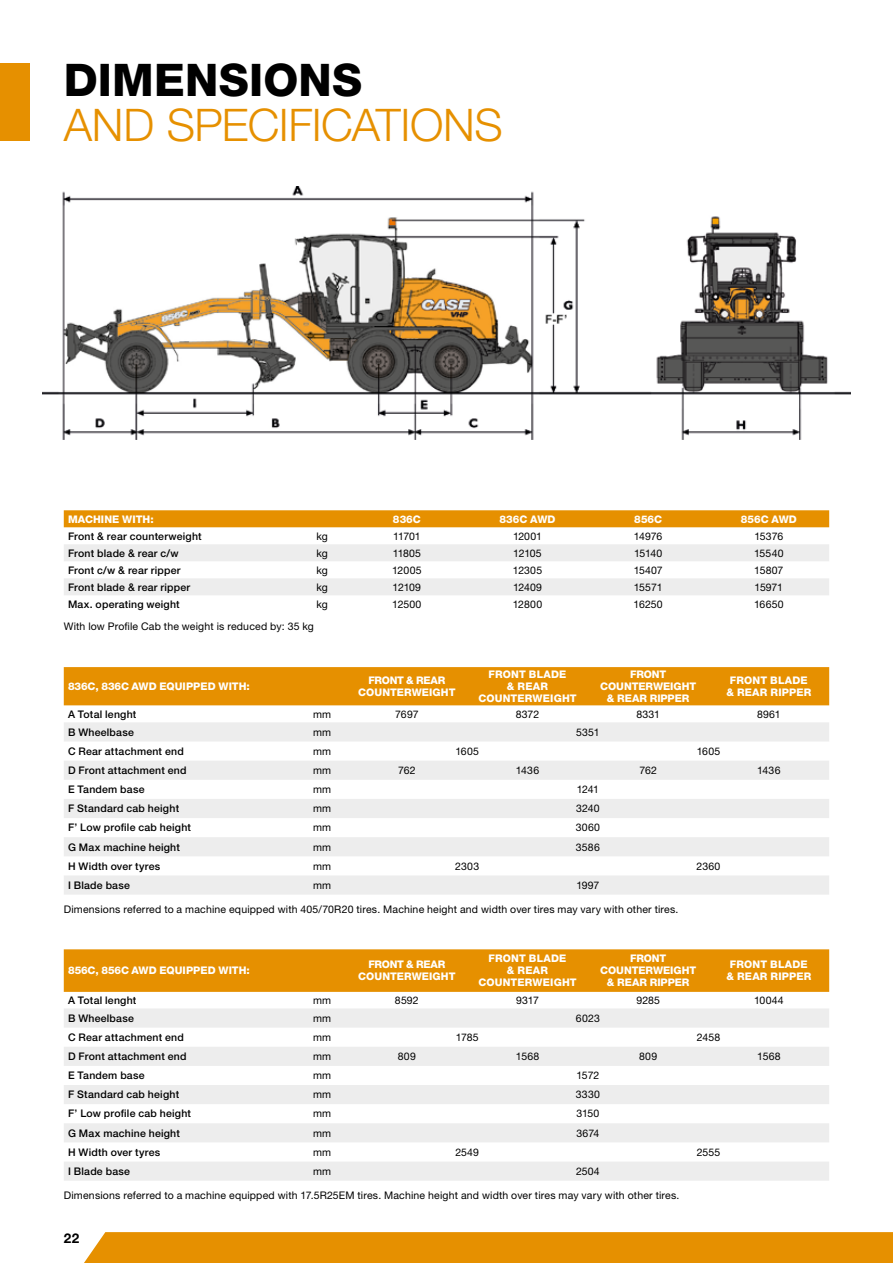
<style>
.page{position:relative;width:893px;height:1263px;background:#fff}
.page>*{position:absolute;margin:0;border:0;box-sizing:border-box;transform-origin:0 0}
.t1{font:300 45px "Helvetica Neue LT Pro";letter-spacing:-.01em;color:#e69000}
.t2{font:800 45px "Helvetica Neue LT Pro";letter-spacing:.005em;color:#000}
.t3{font:700 13.5px "Helvetica Neue LT Std";color:#000}
.t4{font:10.5px "Helvetica Neue LT Pro";letter-spacing:.015em;color:#000}
.t5{font:500 10.5px "Helvetica Neue LT Pro";letter-spacing:.02em;color:#000}
.t6{font:800 10.5px/12px "Helvetica Neue LT Pro";letter-spacing:.005em;color:#fff;text-align:center}
</style>
<div class="page">
<div style="left:84px;top:1232px;width:809px;height:31px;background:#e69000"></div>
<img style="left:43px;top:187px;width:807px;height:252px">
<div style="left:64px;top:667px;width:765px;height:38px;background:#e69000"></div>
<svg style="left:64px;top:722px;width:765px;height:172px;fill:#ededed"></svg>
<div style="left:64px;top:949px;width:765px;height:43px;background:#e69000"></div>
<svg style="left:64px;top:1009px;width:765px;height:172px;fill:#ededed"></svg>
<div style="left:0;top:64px;width:30px;height:77px;background:#e69000"></div>
<div style="left:64px;top:510px;width:765px;height:17px;background:#e69000"></div>
<svg style="left:64px;top:544px;width:765px;height:51px"></svg>
<h1 class="t2" style="left:64px;top:53px;width:300px">DIMENSIONS</h1>
<h1 class="t1" style="left:64px;top:97px;width:441px">AND SPECIFICATIONS</h1>
<p class="t6" style="left:68px;top:513px;width:87px">MACHINE WITH:</p>
<p class="t6" style="left:393px;top:513px;width:29px">836C</p>
<p class="t6" style="left:500px;top:513px;width:58px">836C AWD</p>
<p class="t6" style="left:634px;top:513px;width:29px">856C</p>
<p class="t6" style="left:741px;top:513px;width:58px">856C AWD</p>
<p class="t5" style="left:68px;top:530px;width:135px">Front &amp; rear counterweight</p>
<p class="t4" style="left:316px;top:530px;width:13px">kg</p>
<p class="t4" style="left:393px;top:530px;width:29px">11701</p>
<p class="t4" style="left:513px;top:530px;width:31px">12001</p>
<p class="t4" style="left:634px;top:530px;width:30px">14976</p>
<p class="t4" style="left:754px;top:530px;width:30px">15376</p>
<p class="t5" style="left:68px;top:547px;width:112px">Front blade &amp; rear c/w</p>
<p class="t4" style="left:316px;top:547px;width:13px">kg</p>
<p class="t4" style="left:393px;top:547px;width:30px">11805</p>
<p class="t4" style="left:513px;top:547px;width:30px">12105</p>
<p class="t4" style="left:634px;top:547px;width:30px">15140</p>
<p class="t4" style="left:754px;top:547px;width:31px">15540</p>
<p class="t5" style="left:68px;top:564px;width:114px">Front c/w &amp; rear ripper</p>
<p class="t4" style="left:316px;top:564px;width:13px">kg</p>
<p class="t4" style="left:392px;top:564px;width:31px">12005</p>
<p class="t4" style="left:513px;top:564px;width:31px">12305</p>
<p class="t4" style="left:634px;top:564px;width:31px">15407</p>
<p class="t4" style="left:754px;top:564px;width:31px">15807</p>
<p class="t5" style="left:68px;top:581px;width:124px">Front blade &amp; rear ripper</p>
<p class="t4" style="left:316px;top:581px;width:13px">kg</p>
<p class="t4" style="left:393px;top:581px;width:30px">12109</p>
<p class="t4" style="left:513px;top:581px;width:30px">12409</p>
<p class="t4" style="left:634px;top:581px;width:30px">15571</p>
<p class="t4" style="left:755px;top:581px;width:30px">15971</p>
<p class="t5" style="left:68px;top:598px;width:113px">Max. operating weight</p>
<p class="t4" style="left:316px;top:598px;width:13px">kg</p>
<p class="t4" style="left:392px;top:598px;width:31px">12500</p>
<p class="t4" style="left:513px;top:598px;width:31px">12800</p>
<p class="t4" style="left:634px;top:598px;width:31px">16250</p>
<p class="t4" style="left:754px;top:598px;width:31px">16650</p>
<p class="t4" style="left:64px;top:620px;width:252px">With low Profile Cab the weight is reduced by: 35 kg</p>
<p class="t6" style="left:68px;top:680px;width:183px">836C, 836C AWD EQUIPPED WITH:</p>
<p class="t6" style="left:358px;top:674px;width:99px">FRONT &amp; REAR<br>COUNTERWEIGHT</p>
<p class="t6" style="left:478px;top:668px;width:100px">FRONT BLADE<br>&amp; REAR<br>COUNTERWEIGHT</p>
<p class="t6" style="left:600px;top:668px;width:97px">FRONT<br>COUNTERWEIGHT &amp; REAR RIPPER</p>
<p class="t6" style="left:726px;top:674px;width:87px">FRONT BLADE &amp; REAR RIPPER</p>
<p class="t5" style="left:68px;top:708px;width:70px">A Total lenght</p>
<p class="t4" style="left:313px;top:708px;width:20px">mm</p>
<p class="t4" style="left:395px;top:708px;width:25px">7697</p>
<p class="t4" style="left:516px;top:708px;width:25px">8372</p>
<p class="t4" style="left:636px;top:708px;width:25px">8331</p>
<p class="t4" style="left:757px;top:708px;width:25px">8961</p>
<p class="t5" style="left:68px;top:726px;width:67px">B Wheelbase</p>
<p class="t4" style="left:313px;top:726px;width:20px">mm</p>
<p class="t4" style="left:576px;top:726px;width:25px">5351</p>
<p class="t5" style="left:68px;top:745px;width:117px">C Rear attachment end</p>
<p class="t4" style="left:313px;top:745px;width:20px">mm</p>
<p class="t4" style="left:455px;top:745px;width:25px">1605</p>
<p class="t4" style="left:697px;top:745px;width:25px">1605</p>
<p class="t5" style="left:68px;top:764px;width:120px">D Front attachment end</p>
<p class="t4" style="left:313px;top:764px;width:20px">mm</p>
<p class="t4" style="left:398px;top:764px;width:19px">762</p>
<p class="t4" style="left:516px;top:764px;width:25px">1436</p>
<p class="t4" style="left:639px;top:764px;width:19px">762</p>
<p class="t4" style="left:757px;top:764px;width:25px">1436</p>
<p class="t5" style="left:68px;top:783px;width:78px">E Tandem base</p>
<p class="t4" style="left:313px;top:783px;width:20px">mm</p>
<p class="t4" style="left:577px;top:783px;width:24px">1241</p>
<p class="t5" style="left:68px;top:802px;width:113px">F Standard cab height</p>
<p class="t4" style="left:313px;top:802px;width:20px">mm</p>
<p class="t4" style="left:576px;top:802px;width:25px">3240</p>
<p class="t5" style="left:68px;top:821px;width:125px">F’ Low profile cab height</p>
<p class="t4" style="left:313px;top:821px;width:20px">mm</p>
<p class="t4" style="left:576px;top:821px;width:26px">3060</p>
<p class="t5" style="left:68px;top:840px;width:113px">G Max machine height</p>
<p class="t4" style="left:313px;top:840px;width:20px">mm</p>
<p class="t4" style="left:576px;top:840px;width:25px">3586</p>
<p class="t5" style="left:68px;top:860px;width:94px">H Width over tyres</p>
<p class="t4" style="left:313px;top:860px;width:20px">mm</p>
<p class="t4" style="left:455px;top:860px;width:25px">2303</p>
<p class="t4" style="left:697px;top:860px;width:25px">2360</p>
<p class="t5" style="left:68px;top:879px;width:63px">I Blade base</p>
<p class="t4" style="left:313px;top:879px;width:20px">mm</p>
<p class="t4" style="left:576px;top:879px;width:25px">1997</p>
<p class="t4" style="left:64px;top:903px;width:616px">Dimensions referred to a machine equipped with 405/70R20 tires. Machine height and width over tires may vary with other tires.</p>
<p class="t6" style="left:68px;top:964px;width:183px">856C, 856C AWD EQUIPPED WITH:</p>
<p class="t6" style="left:358px;top:958px;width:99px">FRONT &amp; REAR<br>COUNTERWEIGHT</p>
<p class="t6" style="left:478px;top:952px;width:100px">FRONT BLADE<br>&amp; REAR<br>COUNTERWEIGHT</p>
<p class="t6" style="left:600px;top:952px;width:97px">FRONT<br>COUNTERWEIGHT &amp; REAR RIPPER</p>
<p class="t6" style="left:726px;top:958px;width:87px">FRONT BLADE &amp; REAR RIPPER</p>
<p class="t5" style="left:68px;top:994px;width:70px">A Total lenght</p>
<p class="t4" style="left:313px;top:994px;width:20px">mm</p>
<p class="t4" style="left:395px;top:994px;width:25px">8592</p>
<p class="t4" style="left:516px;top:994px;width:24px">9317</p>
<p class="t4" style="left:636px;top:994px;width:25px">9285</p>
<p class="t4" style="left:754px;top:994px;width:31px">10044</p>
<p class="t5" style="left:68px;top:1012px;width:67px">B Wheelbase</p>
<p class="t4" style="left:313px;top:1012px;width:20px">mm</p>
<p class="t4" style="left:576px;top:1012px;width:25px">6023</p>
<p class="t5" style="left:68px;top:1031px;width:117px">C Rear attachment end</p>
<p class="t4" style="left:313px;top:1031px;width:20px">mm</p>
<p class="t4" style="left:456px;top:1031px;width:24px">1785</p>
<p class="t4" style="left:697px;top:1031px;width:25px">2458</p>
<p class="t5" style="left:68px;top:1050px;width:120px">D Front attachment end</p>
<p class="t4" style="left:313px;top:1050px;width:20px">mm</p>
<p class="t4" style="left:398px;top:1050px;width:20px">809</p>
<p class="t4" style="left:516px;top:1050px;width:25px">1568</p>
<p class="t4" style="left:639px;top:1050px;width:20px">809</p>
<p class="t4" style="left:757px;top:1050px;width:25px">1568</p>
<p class="t5" style="left:68px;top:1069px;width:78px">E Tandem base</p>
<p class="t4" style="left:313px;top:1069px;width:20px">mm</p>
<p class="t4" style="left:576px;top:1069px;width:24px">1572</p>
<p class="t5" style="left:68px;top:1088px;width:113px">F Standard cab height</p>
<p class="t4" style="left:313px;top:1088px;width:20px">mm</p>
<p class="t4" style="left:576px;top:1088px;width:25px">3330</p>
<p class="t5" style="left:68px;top:1107px;width:125px">F’ Low profile cab height</p>
<p class="t4" style="left:313px;top:1107px;width:20px">mm</p>
<p class="t4" style="left:576px;top:1107px;width:24px">3150</p>
<p class="t5" style="left:68px;top:1126px;width:113px">G Max machine height</p>
<p class="t4" style="left:313px;top:1126px;width:20px">mm</p>
<p class="t4" style="left:576px;top:1126px;width:24px">3674</p>
<p class="t5" style="left:68px;top:1146px;width:94px">H Width over tyres</p>
<p class="t4" style="left:313px;top:1146px;width:20px">mm</p>
<p class="t4" style="left:455px;top:1146px;width:25px">2549</p>
<p class="t4" style="left:697px;top:1146px;width:25px">2555</p>
<p class="t5" style="left:68px;top:1165px;width:63px">I Blade base</p>
<p class="t4" style="left:313px;top:1165px;width:20px">mm</p>
<p class="t4" style="left:576px;top:1165px;width:25px">2504</p>
<p class="t4" style="left:64px;top:1189px;width:617px">Dimensions referred to a machine equipped with 17.5R25EM tires. Machine height and width over tires may vary with other tires.</p>
<p class="t3" style="left:64px;top:1229px;width:17px">22</p>
</div>
